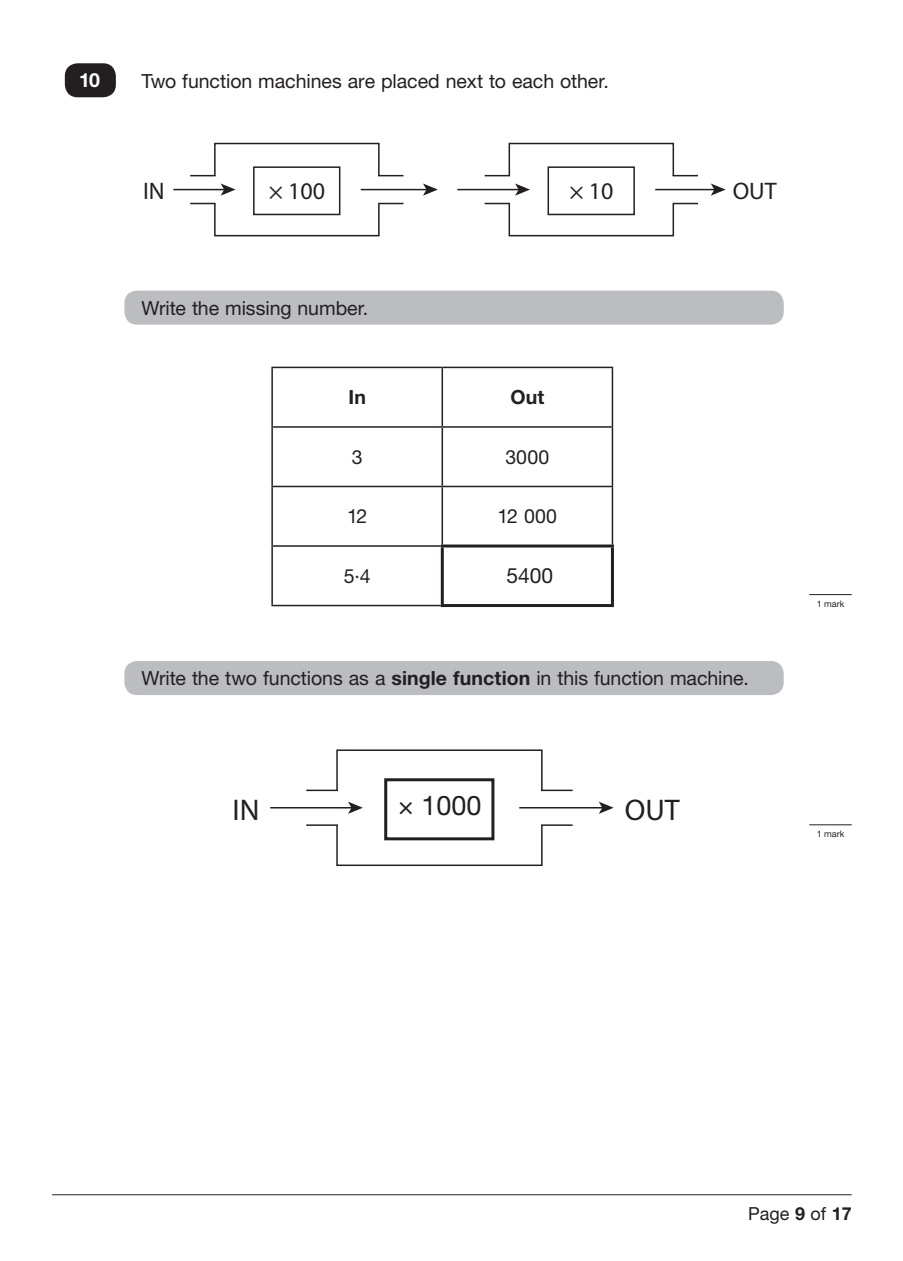
<style>
.page{position:relative;width:903px;height:1261px;background:#fff}
.page>*{position:absolute;margin:0;border:0;box-sizing:border-box;transform-origin:0 0}
.t1{font:30px "Myriad Pro";color:#231f20}
.t2{font:27px "Helvetica Neue LT Std";color:#231f20}
.t3{font:24px "Myriad Pro";color:#231f20}
.t4{font:21px "Helvetica Neue LT Std";color:#231f20}
.t5{font:19.5px "Helvetica Neue LT Std";letter-spacing:-.005em;color:#231f20}
.t6{font:700 19.5px "Helvetica Neue LT Std";color:#231f20}
.t7{font:700 19.5px "Helvetica Neue LT Std";color:#fff}
.t8{font:18px "Helvetica Neue LT Std";color:#231f20}
.t9{font:9px "Helvetica Neue LT Std";color:#231f20}
.s1{font-weight:700}
</style>
<div class="page">
<hr style="left:52px;top:1194px;width:799px;height:1px;background:#231f20">
<hr style="left:809px;top:824px;width:42px;height:1px;background:#231f20">
<hr style="left:809px;top:594px;width:42px;height:1px;background:#231f20">
<div style="left:65px;top:63px;width:51px;height:34px;background:#231f20;border-radius:13px"></div>
<div style="left:124px;top:291px;width:659px;height:34px;background:#bcbdc0;border-radius:13px"></div>
<div style="left:124px;top:661px;width:659px;height:34px;background:#bcbdc0;border-radius:13px"></div>
<hr style="left:271px;top:367px;width:171px;height:1px;background:#231f20">
<hr style="left:271px;top:368px;width:2px;height:58px;background:#231f20">
<hr style="left:442px;top:367px;width:171px;height:1px;background:#231f20">
<hr style="left:441px;top:368px;width:2px;height:58px;background:#231f20">
<hr style="left:611px;top:368px;width:2px;height:58px;background:#231f20">
<hr style="left:271px;top:426px;width:171px;height:2px;background:#231f20">
<hr style="left:271px;top:428px;width:2px;height:58px;background:#231f20">
<hr style="left:442px;top:426px;width:171px;height:2px;background:#231f20">
<hr style="left:441px;top:428px;width:2px;height:58px;background:#231f20">
<hr style="left:611px;top:428px;width:2px;height:58px;background:#231f20">
<hr style="left:271px;top:486px;width:171px;height:1px;background:#231f20">
<hr style="left:271px;top:487px;width:2px;height:58px;background:#231f20">
<hr style="left:442px;top:486px;width:171px;height:1px;background:#231f20">
<hr style="left:441px;top:487px;width:2px;height:57px;background:#231f20">
<hr style="left:611px;top:487px;width:2px;height:57px;background:#231f20">
<hr style="left:271px;top:545px;width:170px;height:2px;background:#231f20">
<hr style="left:271px;top:547px;width:2px;height:58px;background:#231f20">
<hr style="left:271px;top:605px;width:170px;height:1px;background:#231f20">
<hr style="left:441px;top:544px;width:173px;height:3px;background:#231f20">
<hr style="left:441px;top:547px;width:3px;height:57px;background:#231f20">
<hr style="left:611px;top:547px;width:3px;height:57px;background:#231f20">
<hr style="left:441px;top:604px;width:173px;height:3px;background:#231f20">
<div style="left:214px;top:143px;width:165px;height:93px;border:2px solid #231f20"></div>
<div style="left:190px;top:176px;width:214px;height:28px;background:#fff"></div>
<svg style="left:190px;top:203px;width:26px;height:1px"></svg>
<svg style="left:190px;top:175px;width:26px;height:1px"></svg>
<svg style="left:378px;top:203px;width:25px;height:1px"></svg>
<svg style="left:378px;top:175px;width:25px;height:1px"></svg>
<hr style="left:173px;top:189px;width:52px;height:1px;background:#231f20">
<svg style="left:221px;top:183px;width:14px;height:13px"></svg>
<hr style="left:361px;top:189px;width:66px;height:1px;background:#231f20">
<svg style="left:423px;top:183px;width:15px;height:13px"></svg>
<div style="left:253px;top:166px;width:87px;height:49px;border:2px solid #231f20"></div>
<div style="left:508px;top:143px;width:166px;height:93px;border:2px solid #231f20"></div>
<div style="left:484px;top:176px;width:215px;height:28px;background:#fff"></div>
<svg style="left:484px;top:203px;width:26px;height:1px"></svg>
<svg style="left:484px;top:175px;width:26px;height:1px"></svg>
<svg style="left:672px;top:203px;width:26px;height:1px"></svg>
<svg style="left:672px;top:175px;width:26px;height:1px"></svg>
<hr style="left:457px;top:189px;width:62px;height:1px;background:#231f20">
<svg style="left:515px;top:183px;width:15px;height:13px"></svg>
<hr style="left:655px;top:189px;width:60px;height:1px;background:#231f20">
<svg style="left:710px;top:183px;width:15px;height:13px"></svg>
<div style="left:547px;top:166px;width:88px;height:49px;border:2px solid #231f20"></div>
<div style="left:336px;top:749px;width:206px;height:117px;border:2px solid #231f20"></div>
<div style="left:306px;top:790px;width:268px;height:35px;background:#fff"></div>
<hr style="left:306px;top:824px;width:32px;height:2px;background:#231f20">
<hr style="left:306px;top:790px;width:32px;height:1px;background:#231f20">
<hr style="left:541px;top:824px;width:31px;height:2px;background:#231f20">
<hr style="left:541px;top:790px;width:31px;height:1px;background:#231f20">
<hr style="left:270px;top:807px;width:82px;height:1px;background:#231f20">
<svg style="left:348px;top:802px;width:15px;height:12px"></svg>
<hr style="left:519px;top:807px;width:84px;height:1px;background:#231f20">
<svg style="left:598px;top:802px;width:15px;height:12px"></svg>
<div style="left:384px;top:778px;width:110px;height:62px;border:3px solid #231f20"></div>
<p class="t7" style="left:79px;top:73px;width:23px">10</p>
<p class="t5" style="left:141px;top:73px;width:469px">Two function machines are placed next to each other.</p>
<p class="t3" style="left:143px;top:177px;width:23px">IN</p>
<p class="t3" style="left:269px;top:177px;width:58px">× 100</p>
<p class="t3" style="left:569px;top:177px;width:46px">× 10</p>
<p class="t3" style="left:732px;top:177px;width:45px">OUT</p>
<p class="t5" style="left:141px;top:300px;width:228px">Write the missing number.</p>
<p class="t6" style="left:348px;top:390px;width:19px">In</p>
<p class="t6" style="left:510px;top:390px;width:35px">Out</p>
<p class="t5" style="left:352px;top:449px;width:12px">3</p>
<p class="t5" style="left:505px;top:449px;width:45px">3000</p>
<p class="t5" style="left:347px;top:509px;width:22px">12</p>
<p class="t5" style="left:497px;top:509px;width:61px">12 000</p>
<p class="t5" style="left:344px;top:568px;width:28px">5·4</p>
<p class="t4" style="left:506px;top:567px;width:48px">5400</p>
<p class="t5" style="left:141px;top:671px;width:609px">Write the two functions as a <span class="s1">single function</span> in this function machine.</p>
<h2 class="t2" style="left:398px;top:795px;width:85px">× 1000</h2>
<h1 class="t1" style="left:232px;top:792px;width:28px">IN</h1>
<h1 class="t1" style="left:625px;top:792px;width:56px">OUT</h1>
<p class="t9" style="left:816px;top:600px;width:29px">1 mark</p>
<p class="t9" style="left:816px;top:831px;width:29px">1 mark</p>
<p class="t8" style="left:748px;top:1207px;width:105px">Page <span class="s1">9</span> of <span class="s1">17</span></p>
</div>
